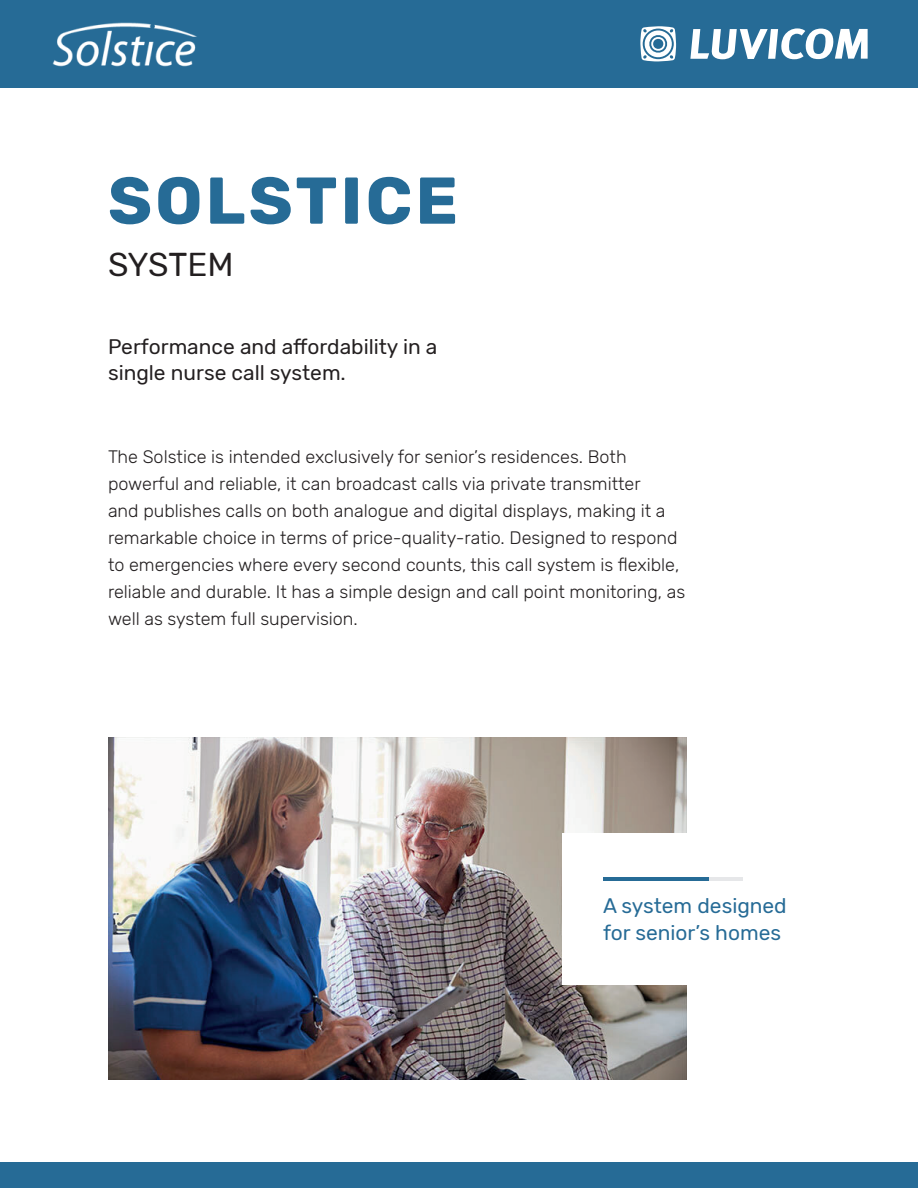
<style>
.page{position:relative;width:918px;height:1188px;background:#fff}
.page>*{position:absolute;margin:0;border:0;box-sizing:border-box;transform-origin:0 0}
.t1{font:700 66px "Rubik";letter-spacing:.05em;color:#266b96}
.t2{font:33px "Rubik";letter-spacing:-.01em;color:#231f20}
.t3{font:21px/25.5px "Rubik";color:#231f20}
.t4{font:21px/27px "Rubik";color:#266b96}
.t5{font:300 18px/27px "Rubik";color:#231f20}
</style>
<div class="page">
<div style="left:0;top:1162px;width:918px;height:26px;background:#266b96"></div>
<div style="left:0;top:0;width:918px;height:88px;background:#266b96"></div>
<svg style="left:640px;top:26px;width:36px;height:35px"></svg>
<svg style="left:690px;top:28px;width:178px;height:31px"></svg>
<img style="left:52px;top:22px;width:145px;height:45px">
<img style="left:108px;top:737px;width:578px;height:343px">
<div style="left:562px;top:833px;width:356px;height:151px;background:#fff"></div>
<hr style="left:707px;top:877px;width:36px;height:4px;background:#e6e7e9">
<hr style="left:603px;top:877px;width:105px;height:4px;background:#266b96">
<h1 class="t1" style="left:108px;top:162px;width:351px">SOLSTICE</h1>
<h2 class="t2" style="left:108px;top:246px;width:127px">SYSTEM</h2>
<p class="t3" style="left:108px;top:335px;width:331px">Performance and affordability in a single nurse call system.</p>
<p class="t5" style="left:108px;top:444px;width:579px">The Solstice is intended exclusively for senior’s residences. Both powerful and reliable, it can broadcast calls via private transmitter<br>and publishes calls on both analogue and digital displays, making it a remarkable choice in terms of price-quality-ratio. Designed to respond to emergencies where every second counts, this call system is flexible, reliable and durable. It has a simple design and call point monitoring, as well as system full supervision.</p>
<p class="t4" style="left:603px;top:893px;width:185px">A system designed for senior’s homes</p>
</div>
